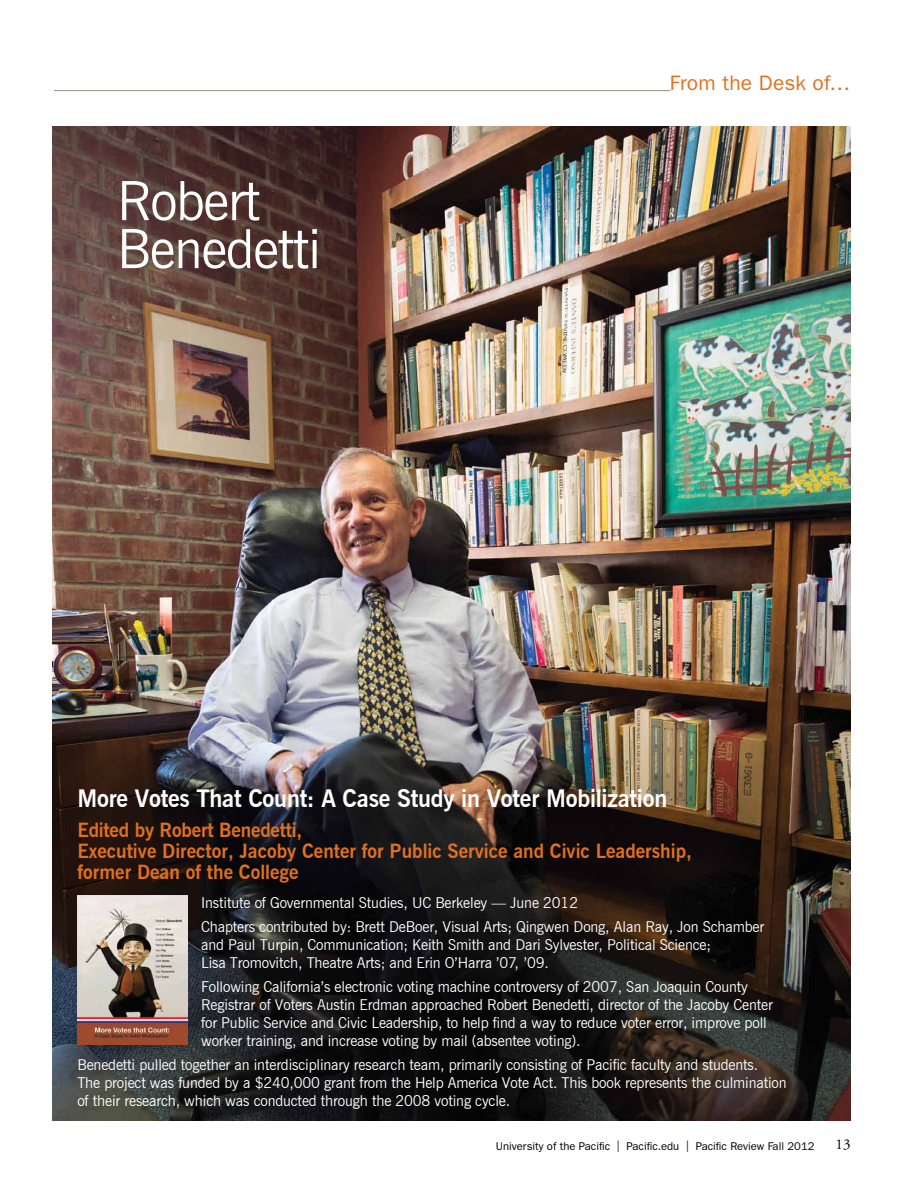
<style>
.page{position:relative;width:918px;height:1188px;background:#fff}
.page>*{position:absolute;margin:0;border:0;box-sizing:border-box;transform-origin:0 0}
.t1{font:54px/48px "News Gothic BT";letter-spacing:-.02em;color:#fff}
.t2{font:700 24px "News Gothic BT";letter-spacing:-.01em;color:#fff}
.t3{font:21px "ITC Franklin Gothic Std";letter-spacing:.005em;color:#e1701e}
.t4{font:700 19.5px/21px "News Gothic BT";color:#e1701e}
.t5{font:15px/18px "News Gothic BT";letter-spacing:-.01em;color:#fff}
.t6{font:15px "Adobe Garamond Pro";color:#000}
.t7{font:11.25px "ITC Franklin Gothic Std";color:#000}
</style>
<div class="page">
<hr style="left:54px;top:90px;width:616px;height:1px;background:#a89989">
<img style="left:52px;top:126px;width:798px;height:994px">
<img style="left:77px;top:895px;width:111px;height:150px">
<h1 class="t1" style="left:117px;top:177px;width:206px">Robert<br>Benedetti</h1>
<h3 class="t3" style="left:670px;top:71px;width:182px">From the Desk of…</h3>
<h2 class="t2" style="left:77px;top:784px;width:591px">More Votes That Count: A Case Study in Voter Mobilization</h2>
<h3 class="t4" style="left:77px;top:819px;width:616px">Edited by Robert Benedetti,<br>Executive Director, Jacoby Center for Public Service and Civic Leadership, former Dean of the College</h3>
<p class="t5" style="left:201px;top:890px;width:565px;line-height:24px">Institute of Governmental Studies, UC Berkeley — June 2012<br>Chapters contributed by: Brett DeBoer, Visual Arts; Qingwen Dong, Alan Ray, Jon Schamber</p>
<p class="t5" style="left:201px;top:935px;width:511px">and Paul Turpin, Communication; Keith Smith and Dari Sylvester, Political Science;<br>Lisa Tromovitch, Theatre Arts; and Erin O’Harra ’07, ’09.</p>
<p class="t5" style="left:201px;top:977px;width:573px">Following California’s electronic voting machine controversy of 2007, San Joaquin County Registrar of Voters Austin Erdman approached Robert Benedetti, director of the Jacoby Center for Public Service and Civic Leadership, to help find a way to reduce voter error, improve poll worker training, and increase voting by mail (absentee voting).</p>
<p class="t5" style="left:77px;top:1055px;width:711px">Benedetti pulled together an interdisciplinary research team, primarily consisting of Pacific faculty and students.<br>The project was funded by a $240,000 grant from the Help America Vote Act. This book represents the culmination of their research, which was conducted through the 2008 voting cycle.</p>
<p class="t7" style="left:496px;top:1140px;width:320px">University of the Pacific | Pacific.edu | Pacific Review Fall 2012</p>
<p class="t6" style="left:836px;top:1136px;width:16px">13</p>
</div>
